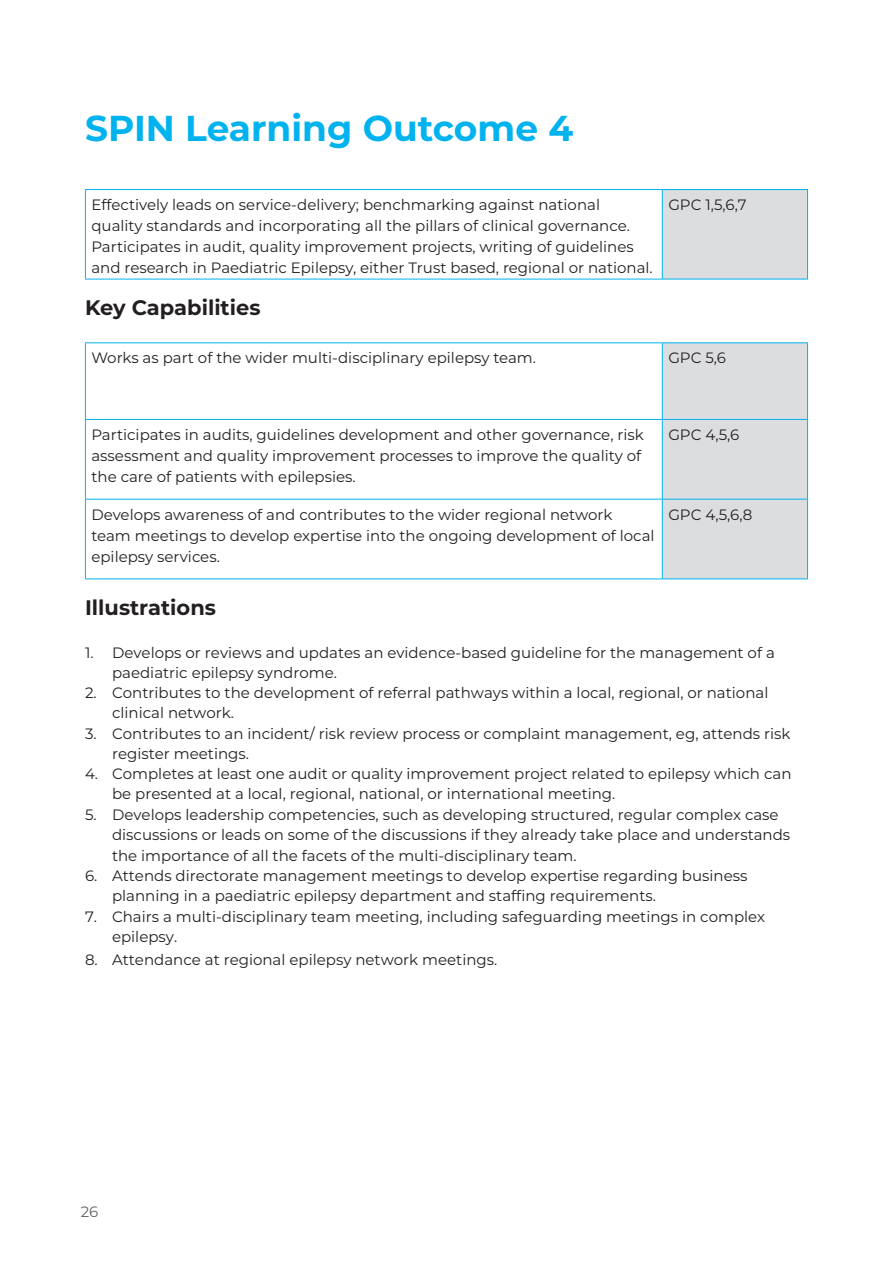
<style>
.page{position:relative;width:893px;height:1263px;background:#fff}
.page>*{position:absolute;margin:0;border:0;box-sizing:border-box;transform-origin:0 0}
.t1{font:700 36px "Montserrat";color:#00b3ef}
.t2{font:700 21px "Montserrat";color:#231f20}
.t3{font:15px/21px "Montserrat";color:#231f20}
.t4{font:15px "Montserrat";color:#636366}
</style>
<div class="page">
<div style="left:662px;top:190px;width:145px;height:89px;background:#dcdddf"></div>
<hr style="left:85px;top:189px;width:577px;height:1px;background:#00b3ef">
<hr style="left:85px;top:190px;width:1px;height:89px;background:#00b3ef">
<hr style="left:662px;top:189px;width:146px;height:1px;background:#00b3ef">
<hr style="left:662px;top:190px;width:1px;height:89px;background:#00b3ef">
<hr style="left:807px;top:190px;width:1px;height:89px;background:#00b3ef">
<hr style="left:85px;top:279px;width:577px;height:1px;background:#00b3ef">
<hr style="left:662px;top:279px;width:146px;height:1px;background:#00b3ef">
<div style="left:663px;top:343px;width:144px;height:235px;background:#dcdddf"></div>
<hr style="left:85px;top:342px;width:577px;height:1px;background:#00b3ef">
<hr style="left:85px;top:343px;width:1px;height:76px;background:#00b3ef">
<hr style="left:662px;top:342px;width:146px;height:1px;background:#00b3ef">
<hr style="left:662px;top:343px;width:1px;height:76px;background:#00b3ef">
<hr style="left:807px;top:343px;width:1px;height:76px;background:#00b3ef">
<hr style="left:85px;top:419px;width:577px;height:1px;background:#00b3ef">
<hr style="left:85px;top:420px;width:1px;height:79px;background:#00b3ef">
<hr style="left:662px;top:419px;width:146px;height:1px;background:#00b3ef">
<hr style="left:662px;top:420px;width:1px;height:79px;background:#00b3ef">
<hr style="left:807px;top:420px;width:1px;height:79px;background:#00b3ef">
<hr style="left:85px;top:499px;width:577px;height:1px;background:#00b3ef">
<hr style="left:85px;top:499px;width:1px;height:79px;background:#00b3ef">
<hr style="left:662px;top:499px;width:146px;height:1px;background:#00b3ef">
<hr style="left:662px;top:499px;width:1px;height:79px;background:#00b3ef">
<hr style="left:807px;top:499px;width:1px;height:79px;background:#00b3ef">
<hr style="left:85px;top:578px;width:577px;height:1px;background:#00b3ef">
<hr style="left:662px;top:578px;width:146px;height:1px;background:#00b3ef">
<p class="t1" style="left:85px;top:102px;width:490px">SPIN Learning Outcome 4</p>
<p class="t3" style="left:91px;top:194px;width:563px">Effectively leads on service-delivery; benchmarking against national quality standards and incorporating all the pillars of clinical governance.<br>Participates in audit, quality improvement projects, writing of guidelines and research in Paediatric Epilepsy, either Trust based, regional or national.</p>
<p class="t3" style="left:668px;top:194px;width:80px">GPC 1,5,6,7</p>
<p class="t2" style="left:85px;top:293px;width:177px">Key Capabilities</p>
<p class="t3" style="left:91px;top:347px;width:446px">Works as part of the wider multi-disciplinary epilepsy team.</p>
<p class="t3" style="left:668px;top:347px;width:59px">GPC 5,6</p>
<p class="t3" style="left:91px;top:424px;width:554px">Participates in audits, guidelines development and other governance, risk assessment and quality improvement processes to improve the quality of the care of patients with epilepsies.</p>
<p class="t3" style="left:668px;top:424px;width:73px">GPC 4,5,6</p>
<p class="t3" style="left:91px;top:503px;width:565px">Develops awareness of and contributes to the wider regional network team meetings to develop expertise into the ongoing development of local epilepsy services.</p>
<p class="t3" style="left:668px;top:503px;width:86px">GPC 4,5,6,8</p>
<p class="t2" style="left:85px;top:593px;width:132px">Illustrations</p>
<p class="t3" style="left:112px;top:642px;width:664px;line-height:20px;text-indent:-27px">1. Develops or reviews and updates an evidence-based guideline for the management of a paediatric epilepsy syndrome.</p>
<p class="t3" style="left:112px;top:682px;width:658px;line-height:20px;text-indent:-27px">2. Contributes to the development of referral pathways within a local, regional, or national clinical network.</p>
<p class="t3" style="left:112px;top:723px;width:680px;line-height:20px;text-indent:-27px">3. Contributes to an incident/ risk review process or complaint management, eg, attends risk register meetings.</p>
<p class="t3" style="left:112px;top:763px;width:681px;line-height:20px;text-indent:-27px">4. Completes at least one audit or quality improvement project related to epilepsy which can be presented at a local, regional, national, or international meeting.</p>
<p class="t3" style="left:112px;top:803px;width:680px;text-indent:-27px">5. Develops leadership competencies, such as developing structured, regular complex case discussions or leads on some of the discussions if they already take place and understands the importance of all the facets of the multi-disciplinary team.</p>
<p class="t3" style="left:112px;top:866px;width:637px;line-height:20px;text-indent:-27px">6. Attends directorate management meetings to develop expertise regarding business planning in a paediatric epilepsy department and staffing requirements.</p>
<p class="t3" style="left:112px;top:906px;width:655px;line-height:20px;text-indent:-27px">7. Chairs a multi-disciplinary team meeting, including safeguarding meetings in complex epilepsy.</p>
<p class="t3" style="left:85px;top:949px;width:414px">8. Attendance at regional epilepsy network meetings.</p>
<p class="t4" style="left:81px;top:1201px;width:19px">26</p>
</div>
